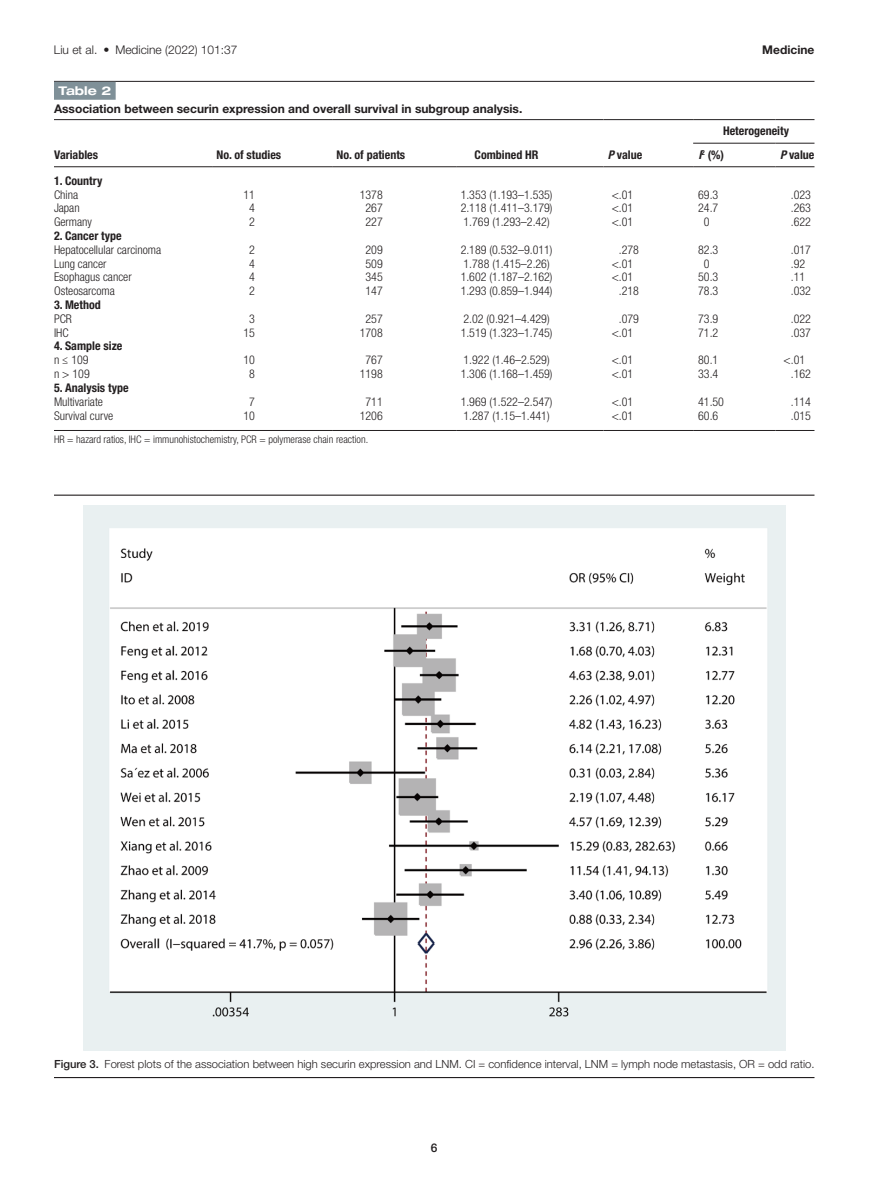
<style>
.page{position:relative;width:891px;height:1188px;background:#fff}
.page>*{position:absolute;margin:0;border:0;box-sizing:border-box;transform-origin:0 0}
.t1{font:300 condensed 12px "Helvetica Neue LT Std";color:#231f20}
.t2{font:700 condensed 12px/23.5px "Helvetica Neue LT Std";color:#231f20}
.t3{font:700 12px "Helvetica Neue LT Std";color:#231f20}
.t4{font:300 12px "Helvetica Neue LT Std";color:#231f20}
.t5{font:700 expanded 12px "Helvetica Neue LT Std";color:#fff}
.t6{font:500 12px "Helvetica Neue LT Std";color:#231f20}
.t7{font:300 11.25px "Helvetica Neue LT Std";color:#231f20}
.t8{font:300 condensed 10.5px "Helvetica Neue LT Std";color:#231f20}
.s1{font-style:italic}
.s2{font-weight:500}
</style>
<div class="page">
<hr style="left:54px;top:81px;width:760px;height:1px;background:#231f20">
<div style="left:54px;top:82px;width:62px;height:18px;background:#7f9098"></div>
<hr style="left:54px;top:119px;width:158px;height:1px;background:#231f20">
<hr style="left:54px;top:166px;width:158px;height:1px;background:#231f20">
<hr style="left:212px;top:119px;width:120px;height:1px;background:#231f20">
<hr style="left:212px;top:166px;width:120px;height:1px;background:#231f20">
<hr style="left:332px;top:119px;width:124px;height:1px;background:#231f20">
<hr style="left:332px;top:166px;width:124px;height:1px;background:#231f20">
<hr style="left:456px;top:119px;width:147px;height:1px;background:#231f20">
<hr style="left:456px;top:166px;width:147px;height:1px;background:#231f20">
<hr style="left:603px;top:119px;width:90px;height:1px;background:#231f20">
<hr style="left:603px;top:166px;width:90px;height:1px;background:#231f20">
<hr style="left:693px;top:119px;width:83px;height:1px;background:#231f20">
<hr style="left:776px;top:119px;width:39px;height:1px;background:#231f20">
<hr style="left:693px;top:143px;width:83px;height:1px;background:#231f20">
<hr style="left:693px;top:166px;width:83px;height:1px;background:#231f20">
<hr style="left:776px;top:143px;width:39px;height:1px;background:#231f20">
<hr style="left:776px;top:166px;width:39px;height:1px;background:#231f20">
<hr style="left:54px;top:430px;width:158px;height:1px;background:#231f20">
<hr style="left:212px;top:430px;width:120px;height:1px;background:#231f20">
<hr style="left:332px;top:430px;width:124px;height:1px;background:#231f20">
<hr style="left:456px;top:430px;width:147px;height:1px;background:#231f20">
<hr style="left:603px;top:430px;width:90px;height:1px;background:#231f20">
<hr style="left:693px;top:430px;width:83px;height:1px;background:#231f20">
<hr style="left:776px;top:430px;width:39px;height:1px;background:#231f20">
<img style="left:83px;top:506px;width:702px;height:545px">
<hr style="left:54px;top:495px;width:760px;height:1px;background:#231f20">
<hr style="left:54px;top:1077px;width:760px;height:1px;background:#231f20">
<p class="t4" style="left:54px;top:42px;width:185px">Liu et al. • Medicine (2022) 101:37</p>
<p class="t3" style="left:762px;top:42px;width:54px">Medicine</p>
<p class="t5" style="left:58px;top:83px;width:54px">Table 2</p>
<p class="t3" style="left:54px;top:102px;width:470px">Association between securin expression and overall survival in subgroup analysis.</p>
<p class="t2" style="left:54px;top:143px;width:46px">Variables</p>
<p class="t2" style="left:217px;top:143px;width:66px">No. of studies</p>
<p class="t2" style="left:337px;top:143px;width:70px">No. of patients</p>
<p class="t2" style="left:475px;top:143px;width:65px">Combined HR</p>
<p class="t2" style="left:608px;top:143px;width:36px"><span class="s1">P</span> value</p>
<p class="t2" style="left:698px;top:119px;width:92px;text-indent:25px">Heterogeneity<br><span class="s1">I</span><sup>2</sup> (%)</p>
<p class="t2" style="left:780px;top:143px;width:36px"><span class="s1">P</span> value</p>
<p class="t2" style="left:54px;top:169px;width:50px">1. Country</p>
<p class="t1" style="left:54px;top:187px;width:26px">China</p>
<p class="t1" style="left:243px;top:187px;width:13px">11</p>
<p class="t1" style="left:360px;top:187px;width:25px">1378</p>
<p class="t1" style="left:461px;top:187px;width:93px">1.353 (1.193–1.535)</p>
<p class="t1" style="left:612px;top:187px;width:23px">&lt;.01</p>
<p class="t1" style="left:698px;top:187px;width:22px">69.3</p>
<p class="t1" style="left:791px;top:187px;width:22px">.023</p>
<p class="t1" style="left:54px;top:201px;width:27px">Japan</p>
<p class="t1" style="left:249px;top:201px;width:7px">4</p>
<p class="t1" style="left:365px;top:201px;width:19px">267</p>
<p class="t1" style="left:461px;top:201px;width:93px">2.118 (1.411–3.179)</p>
<p class="t1" style="left:612px;top:201px;width:23px">&lt;.01</p>
<p class="t1" style="left:698px;top:201px;width:22px">24.7</p>
<p class="t1" style="left:791px;top:201px;width:22px">.263</p>
<p class="t1" style="left:54px;top:215px;width:40px">Germany</p>
<p class="t1" style="left:249px;top:215px;width:7px">2</p>
<p class="t1" style="left:365px;top:215px;width:19px">227</p>
<p class="t1" style="left:464px;top:215px;width:88px">1.769 (1.293–2.42)</p>
<p class="t1" style="left:612px;top:215px;width:23px">&lt;.01</p>
<p class="t1" style="left:704px;top:215px;width:7px">0</p>
<p class="t1" style="left:791px;top:215px;width:22px">.622</p>
<p class="t2" style="left:54px;top:224px;width:69px">2. Cancer type</p>
<p class="t1" style="left:54px;top:243px;width:109px">Hepatocellular carcinoma</p>
<p class="t1" style="left:249px;top:243px;width:7px">2</p>
<p class="t1" style="left:365px;top:243px;width:19px">209</p>
<p class="t1" style="left:461px;top:243px;width:93px">2.189 (0.532–9.011)</p>
<p class="t1" style="left:619px;top:243px;width:22px">.278</p>
<p class="t1" style="left:698px;top:243px;width:22px">82.3</p>
<p class="t1" style="left:791px;top:243px;width:22px">.017</p>
<p class="t1" style="left:54px;top:256px;width:54px">Lung cancer</p>
<p class="t1" style="left:249px;top:256px;width:7px">4</p>
<p class="t1" style="left:365px;top:256px;width:19px">509</p>
<p class="t1" style="left:464px;top:256px;width:88px">1.788 (1.415–2.26)</p>
<p class="t1" style="left:612px;top:256px;width:23px">&lt;.01</p>
<p class="t1" style="left:704px;top:256px;width:7px">0</p>
<p class="t1" style="left:791px;top:256px;width:16px">.92</p>
<p class="t1" style="left:54px;top:270px;width:79px">Esophagus cancer</p>
<p class="t1" style="left:249px;top:270px;width:7px">4</p>
<p class="t1" style="left:365px;top:270px;width:19px">345</p>
<p class="t1" style="left:461px;top:270px;width:93px">1.602 (1.187–2.162)</p>
<p class="t1" style="left:612px;top:270px;width:23px">&lt;.01</p>
<p class="t1" style="left:698px;top:270px;width:22px">50.3</p>
<p class="t1" style="left:791px;top:270px;width:16px">.11</p>
<p class="t1" style="left:54px;top:284px;width:62px">Osteosarcoma</p>
<p class="t1" style="left:249px;top:284px;width:7px">2</p>
<p class="t1" style="left:365px;top:284px;width:19px">147</p>
<p class="t1" style="left:461px;top:284px;width:93px">1.293 (0.859–1.944)</p>
<p class="t1" style="left:619px;top:284px;width:22px">.218</p>
<p class="t1" style="left:698px;top:284px;width:22px">78.3</p>
<p class="t1" style="left:791px;top:284px;width:22px">.032</p>
<p class="t2" style="left:54px;top:293px;width:48px">3. Method</p>
<p class="t1" style="left:54px;top:312px;width:19px">PCR</p>
<p class="t1" style="left:249px;top:312px;width:7px">3</p>
<p class="t1" style="left:365px;top:312px;width:19px">257</p>
<p class="t1" style="left:464px;top:312px;width:88px">2.02 (0.921–4.429)</p>
<p class="t1" style="left:619px;top:312px;width:22px">.079</p>
<p class="t1" style="left:698px;top:312px;width:22px">73.9</p>
<p class="t1" style="left:791px;top:312px;width:22px">.022</p>
<p class="t1" style="left:54px;top:326px;width:16px">IHC</p>
<p class="t1" style="left:243px;top:326px;width:13px">15</p>
<p class="t1" style="left:360px;top:326px;width:25px">1708</p>
<p class="t1" style="left:461px;top:326px;width:93px">1.519 (1.323–1.745)</p>
<p class="t1" style="left:612px;top:326px;width:23px">&lt;.01</p>
<p class="t1" style="left:698px;top:326px;width:22px">71.2</p>
<p class="t1" style="left:791px;top:326px;width:22px">.037</p>
<p class="t2" style="left:54px;top:334px;width:70px">4. Sample size</p>
<p class="t1" style="left:54px;top:353px;width:36px">n ≤ 109</p>
<p class="t1" style="left:243px;top:353px;width:13px">10</p>
<p class="t1" style="left:365px;top:353px;width:19px">767</p>
<p class="t1" style="left:464px;top:353px;width:88px">1.922 (1.46–2.529)</p>
<p class="t1" style="left:612px;top:353px;width:23px">&lt;.01</p>
<p class="t1" style="left:698px;top:353px;width:22px">80.1</p>
<p class="t1" style="left:784px;top:353px;width:23px">&lt;.01</p>
<p class="t1" style="left:54px;top:367px;width:37px">n &gt; 109</p>
<p class="t1" style="left:249px;top:367px;width:7px">8</p>
<p class="t1" style="left:360px;top:367px;width:25px">1198</p>
<p class="t1" style="left:461px;top:367px;width:93px">1.306 (1.168–1.459)</p>
<p class="t1" style="left:612px;top:367px;width:23px">&lt;.01</p>
<p class="t1" style="left:698px;top:367px;width:22px">33.4</p>
<p class="t1" style="left:791px;top:367px;width:22px">.162</p>
<p class="t2" style="left:54px;top:376px;width:76px">5. Analysis type</p>
<p class="t1" style="left:54px;top:395px;width:51px">Multivariate</p>
<p class="t1" style="left:249px;top:395px;width:7px">7</p>
<p class="t1" style="left:365px;top:395px;width:19px">711</p>
<p class="t1" style="left:461px;top:395px;width:93px">1.969 (1.522–2.547)</p>
<p class="t1" style="left:612px;top:395px;width:23px">&lt;.01</p>
<p class="t1" style="left:698px;top:395px;width:27px">41.50</p>
<p class="t1" style="left:791px;top:395px;width:22px">.114</p>
<p class="t1" style="left:54px;top:408px;width:61px">Survival curve</p>
<p class="t1" style="left:243px;top:408px;width:13px">10</p>
<p class="t1" style="left:360px;top:408px;width:25px">1206</p>
<p class="t1" style="left:464px;top:408px;width:88px">1.287 (1.15–1.441)</p>
<p class="t1" style="left:612px;top:408px;width:23px">&lt;.01</p>
<p class="t1" style="left:698px;top:408px;width:22px">60.6</p>
<p class="t1" style="left:791px;top:408px;width:22px">.015</p>
<p class="t8" style="left:54px;top:433px;width:316px">HR = hazard ratios, IHC = immunohistochemistry, PCR = polymerase chain reaction.</p>
<p class="t7" style="left:54px;top:1057px;width:762px"><span class="s2">Figure 3.</span> Forest plots of the association between high securin expression and LNM. CI = confidence interval, LNM = lymph node metastasis, OR = odd ratio.</p>
<p class="t6" style="left:431px;top:1140px;width:8px">6</p>
</div>
